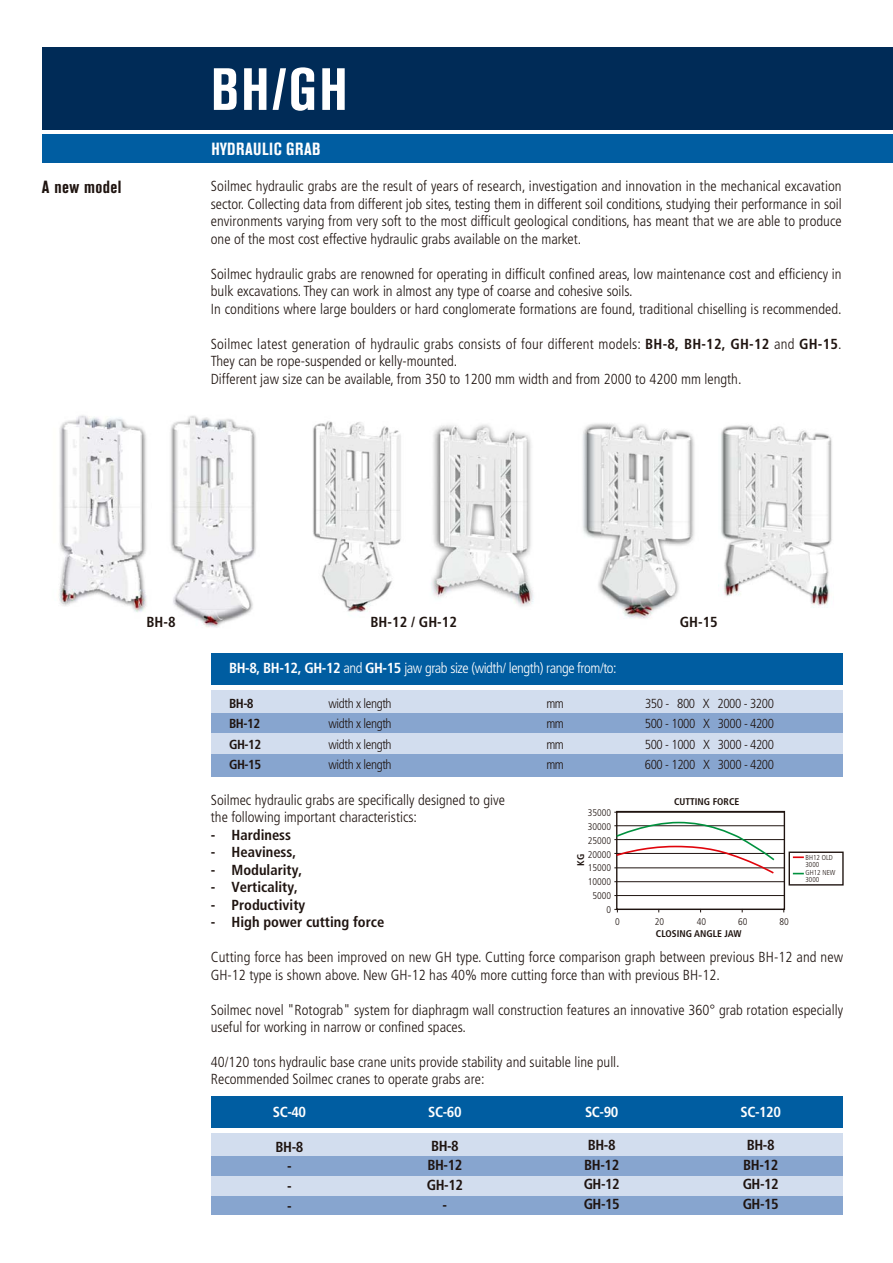
<style>
.page{position:relative;width:893px;height:1263px;background:#fff}
.page>*{position:absolute;margin:0;border:0;box-sizing:border-box;transform-origin:0 0}
.t1{font:700 condensed 58.95px "Akzidenz Grotesk BE";color:#fff}
.t2{font:700 condensed 17.4px "Akzidenz Grotesk BE";letter-spacing:.03em;color:#fff}
.t3{font:700 condensed 17.4px "Akzidenz Grotesk BE";letter-spacing:.02em;color:#1f1410}
.t4{font:300 condensed 14.55px/17.4px "Frutiger";color:#1f1410}
.t5{font:700 condensed 14.55px/19.6px "Frutiger";color:#1f1410;text-align:center}
.t6{font:300 condensed 14.55px "Frutiger";letter-spacing:-.03em;color:#fff}
.t7{font:700 condensed 14.55px/19.6px "Frutiger";letter-spacing:-.035em;color:#1f1410}
.t8{font:700 condensed 14.55px "Frutiger";letter-spacing:-.03em;color:#fff}
.t9{font:300 condensed 13.05px "Frutiger";letter-spacing:-.03em;color:#1f1410}
.t10{font:700 condensed 13.05px "Frutiger";letter-spacing:-.035em;color:#1f1410}
.t11{font:300 condensed 9.75px/14px "Frutiger";color:#1f1410;text-align:right}
.t12{font:700 condensed 9.75px "Frutiger";color:#1f1410}
.t13{font:300 condensed 7.2px/7.4px "Frutiger";color:#1f1410}
.s1{font-weight:700}
</style>
<div class="page">
<div style="left:42px;top:134px;width:850px;height:29px;background:#005da1"></div>
<div style="left:42px;top:47px;width:850px;height:83px;background:#002b57"></div>
<div style="left:211px;top:1192px;width:632px;height:23px;background:#87a5cf"></div>
<div style="left:211px;top:754px;width:632px;height:23px;background:#87a5cf"></div>
<div style="left:211px;top:653px;width:632px;height:32px;background:#005da1"></div>
<div style="left:211px;top:726px;width:632px;height:28px;background:#d2ddee"></div>
<div style="left:211px;top:710px;width:632px;height:23px;background:#87a5cf"></div>
<div style="left:211px;top:691px;width:632px;height:22px;background:#d2ddee"></div>
<div style="left:211px;top:1096px;width:632px;height:32px;background:#005da1"></div>
<div style="left:211px;top:1167px;width:631px;height:29px;background:#d2ddee"></div>
<div style="left:211px;top:1153px;width:632px;height:23px;background:#87a5cf"></div>
<div style="left:211px;top:1134px;width:632px;height:22px;background:#d2ddee"></div>
<img style="left:431px;top:424px;width:103px;height:183px">
<img style="left:718px;top:425px;width:114px;height:183px">
<div style="left:616px;top:811px;width:169px;height:99px;border:1px solid #1f1410"></div>
<div style="left:788px;top:852px;width:55px;height:34px;border:1px solid #1f1410"></div>
<hr style="left:614px;top:825px;width:170px;height:1px;background:#1f1410">
<hr style="left:614px;top:812px;width:170px;height:1px;background:#1f1410">
<hr style="left:614px;top:839px;width:170px;height:1px;background:#1f1410">
<hr style="left:614px;top:853px;width:170px;height:1px;background:#1f1410">
<hr style="left:614px;top:868px;width:170px;height:1px;background:#1f1410">
<hr style="left:614px;top:881px;width:170px;height:1px;background:#1f1410">
<hr style="left:614px;top:895px;width:170px;height:1px;background:#1f1410">
<hr style="left:614px;top:909px;width:170px;height:1px;background:#1f1410">
<svg style="left:615px;top:821px;width:190px;height:54px"></svg>
<img style="left:58px;top:415px;width:89px;height:197px">
<img style="left:170px;top:415px;width:86px;height:213px">
<img style="left:313px;top:421px;width:88px;height:191px">
<img style="left:582px;top:423px;width:113px;height:196px">
<p class="t3" style="left:42px;top:181px;width:81px">A new model</p>
<h1 class="t1" style="left:211px;top:68px;width:138px">BH/GH</h1>
<p class="t2" style="left:212px;top:143px;width:110px">HYDRAULIC GRAB</p>
<p class="t4" style="left:211px;top:179px;width:632px;text-align:justify">Soilmec hydraulic grabs are the result of years of research, investigation and innovation in the mechanical excavation sector. Collecting data from different job sites, testing them in different soil conditions, studying their performance in soil environments varying from very soft to the most difficult geological conditions, has meant that we are able to produce one of the most cost effective hydraulic grabs available on the market.</p>
<p class="t4" style="left:211px;top:266px;width:632px">Soilmec hydraulic grabs are renowned for operating in difficult confined areas, low maintenance cost and efficiency in bulk excavations. They can work in almost any type of coarse and cohesive soils.<br>In conditions where large boulders or hard conglomerate formations are found, traditional chiselling is recommended.</p>
<p class="t4" style="left:211px;top:336px;width:632px">Soilmec latest generation of hydraulic grabs consists of four different models: <span class="s1">BH-8, BH-12, GH-12</span> and <span class="s1">GH-15</span>.<br>They can be rope-suspended or kelly-mounted.<br>Different jaw size can be available, from 350 to 1200 mm width and from 2000 to 4200 mm length.</p>
<p class="t5" style="left:146px;top:613px;width:31px">BH-8</p>
<p class="t5" style="left:370px;top:613px;width:88px">BH-12 / GH-12</p>
<p class="t5" style="left:679px;top:613px;width:40px">GH-15</p>
<p class="t6" style="left:229px;top:662px;width:389px"><span class="s1">BH-8, BH-12, GH-12</span> and <span class="s1">GH-15</span> jaw grab size (width/ length) range from/to:</p>
<p class="t10" style="left:229px;top:698px;width:26px">BH-8</p>
<p class="t9" style="left:328px;top:698px;width:65px">width x length</p>
<p class="t9" style="left:546px;top:698px;width:19px">mm</p>
<p class="t9" style="left:645px;top:698px;width:130px">350 - 800 X 2000 - 3200</p>
<p class="t10" style="left:229px;top:719px;width:33px">BH-12</p>
<p class="t9" style="left:328px;top:719px;width:65px">width x length</p>
<p class="t9" style="left:546px;top:719px;width:19px">mm</p>
<p class="t9" style="left:645px;top:719px;width:131px">500 - 1000 X 3000 - 4200</p>
<p class="t10" style="left:229px;top:739px;width:34px">GH-12</p>
<p class="t9" style="left:328px;top:739px;width:65px">width x length</p>
<p class="t9" style="left:546px;top:739px;width:19px">mm</p>
<p class="t9" style="left:645px;top:739px;width:131px">500 - 1000 X 3000 - 4200</p>
<p class="t10" style="left:229px;top:759px;width:34px">GH-15</p>
<p class="t9" style="left:328px;top:759px;width:65px">width x length</p>
<p class="t9" style="left:546px;top:759px;width:19px">mm</p>
<p class="t9" style="left:645px;top:759px;width:131px">600 - 1200 X 3000 - 4200</p>
<p class="t4" style="left:211px;top:792px;width:295px">Soilmec hydraulic grabs are specifically designed to give the following important characteristics:</p>
<p class="t5" style="left:211px;top:826px;width:82px">- Hardiness</p>
<p class="t5" style="left:211px;top:844px;width:87px">- Heaviness,</p>
<p class="t5" style="left:211px;top:861px;width:93px">- Modularity,</p>
<p class="t5" style="left:211px;top:878px;width:89px">- Verticality,</p>
<p class="t5" style="left:211px;top:896px;width:96px">- Productivity</p>
<p class="t5" style="left:211px;top:913px;width:175px">- High power cutting force</p>
<p class="t4" style="left:211px;top:950px;width:633px">Cutting force has been improved on new GH type. Cutting force comparison graph between previous BH-12 and new<br>GH-12 type is shown above. New GH-12 has 40% more cutting force than with previous BH-12.</p>
<p class="t4" style="left:211px;top:1002px;width:633px">Soilmec novel "Rotograb" system for diaphragm wall construction features an innovative 360 grab rotation especially useful for working in narrow or confined spaces.</p>
<p class="t4" style="left:211px;top:1054px;width:410px">40/120 tons hydraulic base crane units provide stability and suitable line pull.<br>Recommended Soilmec cranes to operate grabs are:</p>
<p class="t12" style="left:674px;top:798px;width:67px">CUTTING FORCE</p>
<p class="t11" style="left:587px;top:806px;width:25px">35000<br>30000<br>25000<br>20000<br>15000<br>10000<br>5000<br>0</p>
<p class="t12" style="left:576px;top:866px;width:13px;rotate:-90deg">KG</p>
<p class="t13" style="left:805px;top:855px;width:31px">BH12 OLD<br>3000<br>GH12 NEW<br>3000</p>
<p class="t11" style="left:615px;top:915px;width:6px">0</p>
<p class="t11" style="left:655px;top:915px;width:11px">20</p>
<p class="t11" style="left:696px;top:915px;width:11px">40</p>
<p class="t11" style="left:738px;top:915px;width:11px">60</p>
<p class="t11" style="left:779px;top:915px;width:11px">80</p>
<p class="t12" style="left:656px;top:929px;width:87px">CLOSING ANGLE JAW</p>
<p class="t8" style="left:273px;top:1106px;width:35px">SC-40</p>
<p class="t5" style="left:275px;top:1138px;width:29px">BH-8 -<br>-<br>-</p>
<p class="t8" style="left:428px;top:1106px;width:35px">SC-60</p>
<p class="t5" style="left:427px;top:1137px;width:38px">BH-8<br>BH-12<br>GH-12 -</p>
<p class="t8" style="left:585px;top:1106px;width:35px">SC-90</p>
<p class="t7" style="left:583px;top:1136px;width:38px">BH-8<br>BH-12<br>GH-12<br>GH-15</p>
<p class="t8" style="left:740px;top:1106px;width:42px">SC-120</p>
<p class="t7" style="left:742px;top:1136px;width:38px">BH-8<br>BH-12<br>GH-12<br>GH-15</p>
</div>
